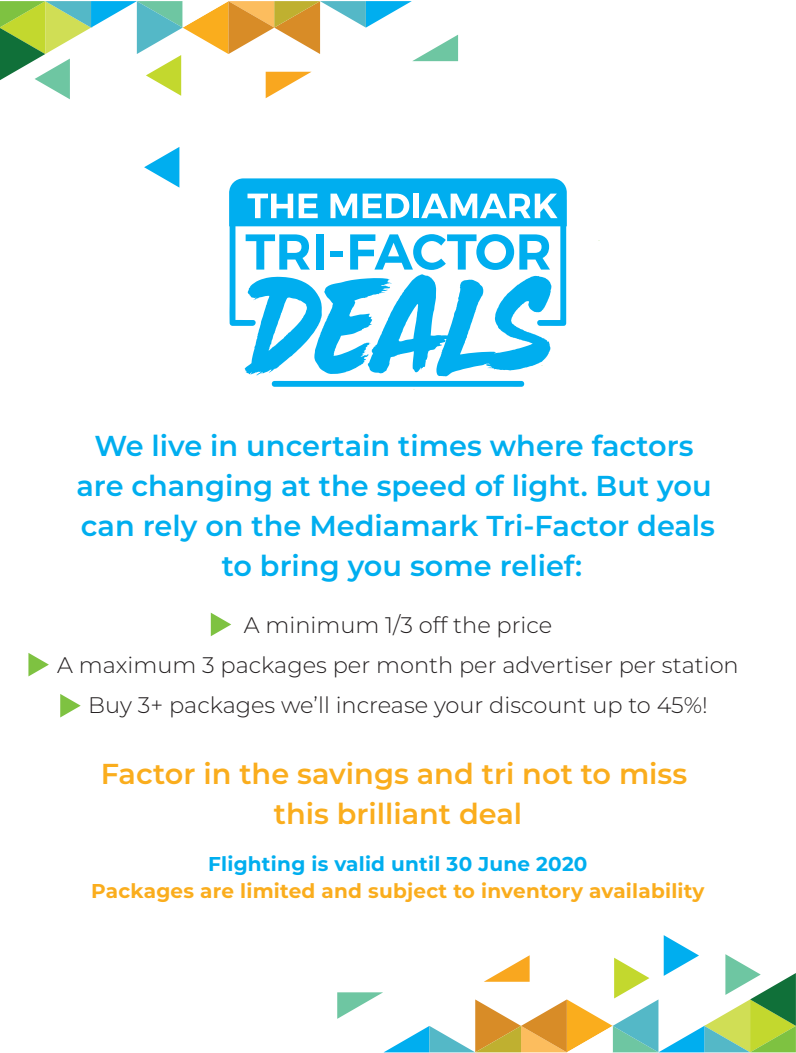
<style>
.page{position:relative;width:796px;height:1053px;background:#fff}
.page>*{position:absolute;margin:0;border:0;box-sizing:border-box;transform-origin:0 0}
.t1{font:600 28.75px/40px "Montserrat";color:#00aeef;text-align:center}
.t2{font:600 28.75px/40px "Montserrat";color:#faad1d;text-align:center}
.t3{font:300 22.5px/40px "Montserrat";color:#231f20;text-align:center}
.t4{font:700 20px "Montserrat";letter-spacing:.01em;color:#faad1d}
.t5{font:700 20px "Montserrat";letter-spacing:.01em;color:#00aeef}
</style>
<div class="page">
<svg style="left:229px;top:178px;width:337px;height:209px"></svg>
<svg style="left:144px;top:147px;width:35px;height:41px"></svg>
<svg style="left:0;top:1px;width:458px;height:98px"></svg>
<svg style="left:211px;top:613px;width:20px;height:23px"></svg>
<svg style="left:337px;top:935px;width:458px;height:117px"></svg>
<svg style="left:28px;top:653px;width:21px;height:23px"></svg>
<svg style="left:60px;top:694px;width:21px;height:23px"></svg>
<p class="t1" style="left:76px;top:424px;width:640px">We live in uncertain times where factors are changing at the speed of light. But you can rely on the Mediamark Tri-Factor deals to bring you some relief:</p>
<p class="t3" style="left:57px;top:604px;width:682px">A minimum 1/3 off the price<br>A maximum 3 packages per month per advertiser per station<br>Buy 3+ packages we’ll increase your discount up to 45%!</p>
<p class="t2" style="left:101px;top:752px;width:587px">Factor in the savings and tri not to miss this brilliant deal</p>
<p class="t5" style="left:208px;top:849px;width:381px">Flighting is valid until 30 June 2020</p>
<p class="t4" style="left:91px;top:876px;width:614px">Packages are limited and subject to inventory availability</p>
</div>
